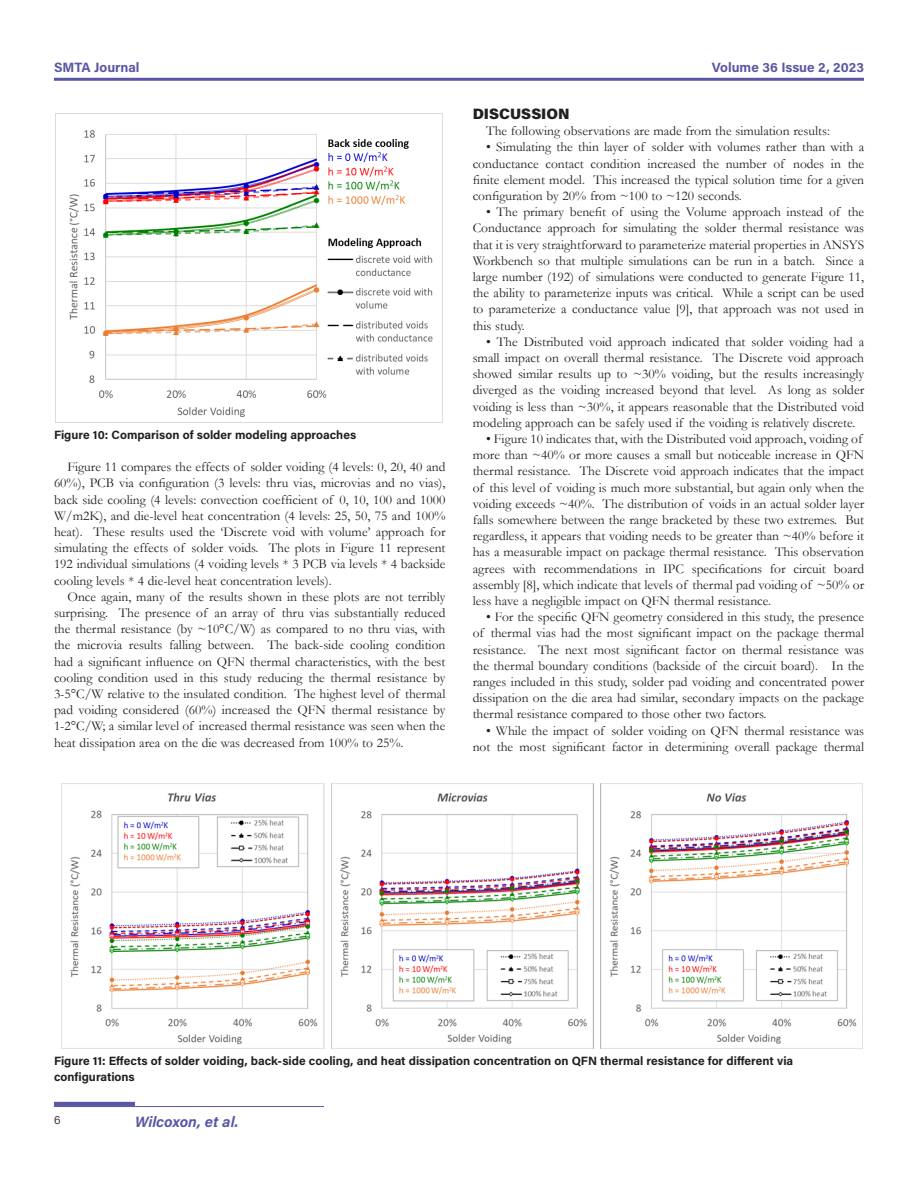
<style>
.page{position:relative;width:918px;height:1188px;background:#fff}
.page>*{position:absolute;margin:0;border:0;box-sizing:border-box;transform-origin:0 0}
.t1{font:italic 700 15px "Acumin Pro";color:#5a57a5}
.Article_Heading{font:900 15px "Acumin Pro";color:#231f20}
.Body{font:13.5px/16.2px "Garamond";color:#231f20;text-align:justify}
.t2{font:700 13.5px "Acumin Pro";color:#5a57a5}
.Figure{font:700 12px/16.5px "Acumin Pro";color:#231f20}
.t3{font:300 12px "Acumin Pro";color:#231f20}
</style>
<div class="page">
<hr style="left:54px;top:78px;width:810px;height:3px;background:#5a57a5">
<hr style="left:54px;top:1106px;width:270px;height:1px;background:#5a57a5">
<hr style="left:54px;top:1102px;width:81px;height:4px;background:#5a57a5">
<img style="left:56px;top:113px;width:387px;height:309px">
<img style="left:70px;top:784px;width:793px;height:264px">
<p class="t2" style="left:54px;top:58px;width:87px">SMTA Journal</p>
<p class="t2" style="left:712px;top:58px;width:154px">Volume 36 Issue 2, 2023</p>
<p class="Figure" style="left:54px;top:426px;width:304px">Figure 10: Comparison of solder modeling approaches</p>
<p class="Body" style="left:54px;top:459px;width:393px;text-indent:14px">Figure 11 compares the effects of solder voiding (4 levels: 0, 20, 40 and 60%), PCB via configuration (3 levels: thru vias, microvias and no vias), back side cooling (4 levels: convection coefficient of 0, 10, 100 and 1000<br>W/m2K), and die-level heat concentration (4 levels: 25, 50, 75 and 100% heat). These results used the ‘Discrete void with volume’ approach for simulating the effects of solder voids. The plots in Figure 11 represent 192 individual simulations (4 voiding levels * 3 PCB via levels * 4 backside cooling levels * 4 die-level heat concentration levels).</p>
<p class="Body" style="left:54px;top:588px;width:393px;text-indent:14px">Once again, many of the results shown in these plots are not terribly surprising. The presence of an array of thru vias substantially reduced the thermal resistance (by ~10°C/W) as compared to no thru vias, with the microvia results falling between. The back-side cooling condition had a significant influence on QFN thermal characteristics, with the best cooling condition used in this study reducing the thermal resistance by 3-5°C/W relative to the insulated condition. The highest level of thermal pad voiding considered (60%) increased the QFN thermal resistance by 1-2°C/W; a similar level of increased thermal resistance was seen when the heat dissipation area on the die was decreased from 100% to 25%.</p>
<p class="Article_Heading" style="left:473px;top:103px;width:98px">DISCUSSION</p>
<p class="Body" style="left:486px;top:123px;width:345px">The following observations are made from the simulation results:</p>
<p class="Body" style="left:473px;top:139px;width:393px;text-indent:14px">• Simulating the thin layer of solder with volumes rather than with a conductance contact condition increased the number of nodes in the finite element model. This increased the typical solution time for a given configuration by 20% from ~100 to ~120 seconds.</p>
<p class="Body" style="left:473px;top:204px;width:393px;text-indent:14px">• The primary benefit of using the Volume approach instead of the Conductance approach for simulating the solder thermal resistance was that it is very straightforward to parameterize material properties in ANSYS Workbench so that multiple simulations can be run in a batch. Since a large number (192) of simulations were conducted to generate Figure 11, the ability to parameterize inputs was critical. While a script can be used to parameterize a conductance value [9], that approach was not used in this study.</p>
<p class="Body" style="left:473px;top:333px;width:393px;text-indent:14px">• The Distributed void approach indicated that solder voiding had a small impact on overall thermal resistance. The Discrete void approach showed similar results up to ~30% voiding, but the results increasingly diverged as the voiding increased beyond that level. As long as solder voiding is less than ~30%, it appears reasonable that the Distributed void modeling approach can be safely used if the voiding is relatively discrete.</p>
<p class="Body" style="left:473px;top:430px;width:393px;text-align:left;text-indent:14px">• Figure 10 indicates that, with the Distributed void approach, voiding of more than ~40% or more causes a small but noticeable increase in QFN thermal resistance. The Discrete void approach indicates that the impact of this level of voiding is much more substantial, but again only when the voiding exceeds ~40%. The distribution of voids in an actual solder layer falls somewhere between the range bracketed by these two extremes. But regardless, it appears that voiding needs to be greater than ~40% before it has a measurable impact on package thermal resistance. This observation agrees with recommendations in IPC specifications for circuit board assembly [8], which indicate that levels of thermal pad voiding of ~50% or less have a negligible impact on QFN thermal resistance.</p>
<p class="Body" style="left:473px;top:609px;width:393px;text-indent:14px">• For the specific QFN geometry considered in this study, the presence of thermal vias had the most significant impact on the package thermal resistance. The next most significant factor on thermal resistance was the thermal boundary conditions (backside of the circuit board). In the ranges included in this study, solder pad voiding and concentrated power dissipation on the die area had similar, secondary impacts on the package thermal resistance compared to those other two factors.</p>
<p class="Body" style="left:473px;top:722px;width:393px;text-align:right">• While the impact of solder voiding on QFN thermal resistance was not the most significant factor in determining overall package thermal</p>
<p class="Figure" style="left:54px;top:1052px;width:741px">Figure 11: Effects of solder voiding, back-side cooling, and heat dissipation concentration on QFN thermal resistance for different via configurations</p>
<p class="t3" style="left:54px;top:1112px;width:8px">6</p>
<p class="t1" style="left:135px;top:1111px;width:105px">Wilcoxon, et al.</p>
</div>
